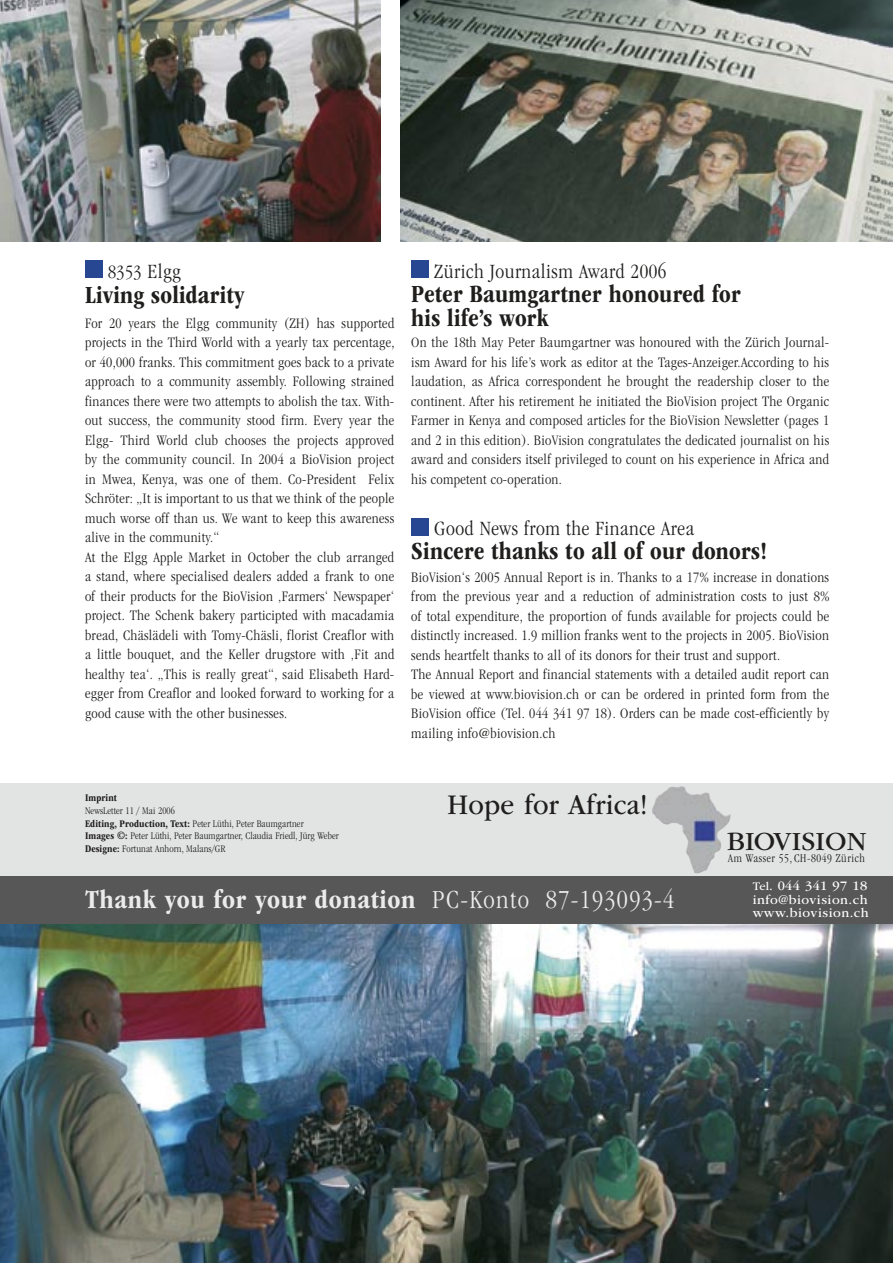
<style>
.page{position:relative;width:893px;height:1263px;background:#fff}
.page>*{position:absolute;margin:0;border:0;box-sizing:border-box;transform-origin:0 0}
.otf-Titel_18{font:29.7px "ITC Garamond Std";letter-spacing:.01em;color:#1f1e1d;scale:.91 1}
.t1{font:27.3px "ITC Garamond Std";color:#1f1e1d}
.otf-Spitztitel_14{font:700 condensed 27px "ITC Garamond Std";letter-spacing:.025em;color:#ebebec}
.otf-Titel_18-2{font:700 condensed 25.5px/24px "ITC Garamond Std";letter-spacing:.01em;color:#1f1e1d}
.otf-Spitztitel_14-2{font:300 condensed 21px "ITC Garamond Std";letter-spacing:.025em;color:#1f1e1d}
.otf-Spitztitel_14-3{font:300 condensed 19.5px "ITC Garamond Std";color:#1f1e1d}
.otf-Brottext_10{font:300 condensed 15px/19.5px "ITC Garamond Std";letter-spacing:.02em;color:#1f1e1d;text-align:justify}
.otf-Adresse{font:13.5px "ITC Garamond Std";letter-spacing:.04em;color:#fff}
.otf-Adresse-2{font:13.5px "ITC Garamond Std";letter-spacing:.02em;color:#fff}
.otf-Adresse-3{font:300 condensed 12.3px "ITC Garamond Std";letter-spacing:.05em;color:#1f1e1d}
.otf-Impressum{font:300 condensed 10.5px "ITC Garamond Std";letter-spacing:.01em;color:#1f1e1d}
.otf-Impressum-2{font:700 condensed 10.5px "ITC Garamond Std";letter-spacing:.01em;color:#1f1e1d}
.s1{font-size:21px}
.s2{font-weight:700}
.s3{font-weight:300}
.s4{font-size:12px}
</style>
<div class="page">
<div style="left:0;top:783px;width:893px;height:95px;background:#e2e3e3"></div>
<img style="left:652px;top:786px;width:79px;height:88px">
<img style="left:0;top:924px;width:893px;height:339px">
<img style="left:0;top:0;width:381px;height:241px">
<img style="left:401px;top:0;width:492px;height:241px">
<div style="left:0;top:876px;width:893px;height:48px;background:#575758"></div>
<div style="left:85px;top:261px;width:17px;height:17px;background:#284792"></div>
<div style="left:411px;top:261px;width:17px;height:17px;background:#284792"></div>
<div style="left:411px;top:518px;width:17px;height:17px;background:#284792"></div>
<p class="otf-Spitztitel_14-3" style="left:108px;top:261px;width:74px">8353 <span class="s1">Elgg</span></p>
<p class="otf-Titel_18-2" style="left:85px;top:283px;width:161px">Living solidarity</p>
<p class="otf-Brottext_10" style="left:85px;top:313px;width:311px">For 20 years the Elgg community (ZH) has supported projects in the Third World with a yearly tax percentage, or 40,000 franks. This commitment goes back to a private approach to a community assembly. Following strained finances there were two attempts to abolish the tax. With&shy;out success, the community stood firm. Every year the Elgg- Third World club chooses the projects approved by the community council. In 2004 a BioVision project in Mwea, Kenya, was one of them. Co-President Felix Schröter: „It is important to us that we think of the people much worse off than us. We want to keep this awareness alive in the community.“</p>
<p class="otf-Brottext_10" style="left:85px;top:547px;width:311px">At the Elgg Apple Market in October the club arranged a stand, where specialised dealers added a frank to one of their products for the BioVision ‚Farmers‘ Newspaper‘ project. The Schenk bakery participted with macadamia bread, Chäslädeli with Tomy-Chäsli, florist Creaflor with a little bouquet, and the Keller drugstore with ‚Fit and healthy tea‘. „This is really great“, said Elisabeth Hard&shy;egger from Creaflor and looked forward to working for a good cause with the other businesses.</p>
<p class="otf-Spitztitel_14-2" style="left:434px;top:260px;width:234px">Zürich Journalism Award 2006</p>
<p class="otf-Titel_18-2" style="left:411px;top:282px;width:331px">Peter Baumgartner honoured for his life’s work</p>
<p class="otf-Brottext_10" style="left:411px;top:333px;width:419px">On the 18th May Peter Baumgartner was honoured with the Zürich Journal&shy;ism Award for his life’s work as editor at the Tages-Anzeiger.According to his laudation, as Africa correspondent he brought the readership closer to the continent. After his retirement he initiated the BioVision project The Organic Farmer in Kenya and composed articles for the BioVision Newsletter (pages 1 and 2 in this edition). BioVision congratulates the dedicated journalist on his award and considers itself privileged to count on his experience in Africa and his competent co-operation.</p>
<p class="otf-Spitztitel_14-2" style="left:434px;top:517px;width:261px">Good News from the Finance Area</p>
<p class="otf-Titel_18-2" style="left:411px;top:539px;width:357px">Sincere thanks to all of our donors!</p>
<p class="otf-Brottext_10" style="left:411px;top:567px;width:419px">BioVision‘s 2005 Annual Report is in. Thanks to a 17% increase in donations from the previous year and a reduction of administration costs to just 8% of total expenditure, the proportion of funds available for projects could be distinctly increased. 1.9 million franks went to the projects in 2005. BioVision sends heartfelt thanks to all of its donors for their trust and support.</p>
<p class="otf-Brottext_10" style="left:411px;top:665px;width:419px">The Annual Report and financial statements with a detailed audit report can be viewed at www.biovision.ch or can be ordered in printed form from the BioVision office (Tel. 044 341 97 18). Orders can be made cost-efficiently by mailing info@biovision.ch</p>
<p class="otf-Impressum-2" style="left:85px;top:792px;width:33px">Imprint</p>
<p class="otf-Impressum" style="left:85px;top:805px;width:92px">NewsLetter 11 / Mai 2006</p>
<p class="otf-Impressum" style="left:85px;top:817px;width:220px"><span class="s2">Editing, Production, Text:</span> Peter Lüthi, Peter Baumgartner</p>
<p class="otf-Impressum" style="left:85px;top:830px;width:255px"><span class="s2">Images ©:</span> Peter Lüthi, Peter Baumgartner, Claudia Friedl, Jürg Weber</p>
<p class="otf-Impressum" style="left:85px;top:843px;width:142px"><span class="s2">Designe:</span> Fortunat Anhorn, Malans/GR</p>
<p class="otf-Titel_18" style="left:448px;top:789px;width:221px">Hope for Africa!</p>
<p class="t1" style="left:727px;top:826px;width:141px">BIOVISION</p>
<p class="otf-Adresse-3" style="left:728px;top:851px;width:138px">Am Wasser 55, CH-8049 Zürich</p>
<p class="otf-Spitztitel_14" style="left:85px;top:884px;width:591px">Thank you for your donation <span class="s3">PC-Konto 87-193093-4</span></p>
<p class="otf-Adresse-2" style="left:753px;top:879px;width:116px"><span class="s4">Tel</span>. 044 341 97 18</p>
<p class="otf-Adresse" style="left:753px;top:892px;width:116px">info@biovision.ch</p>
<p class="otf-Adresse" style="left:753px;top:906px;width:118px">www.biovision.ch</p>
</div>
